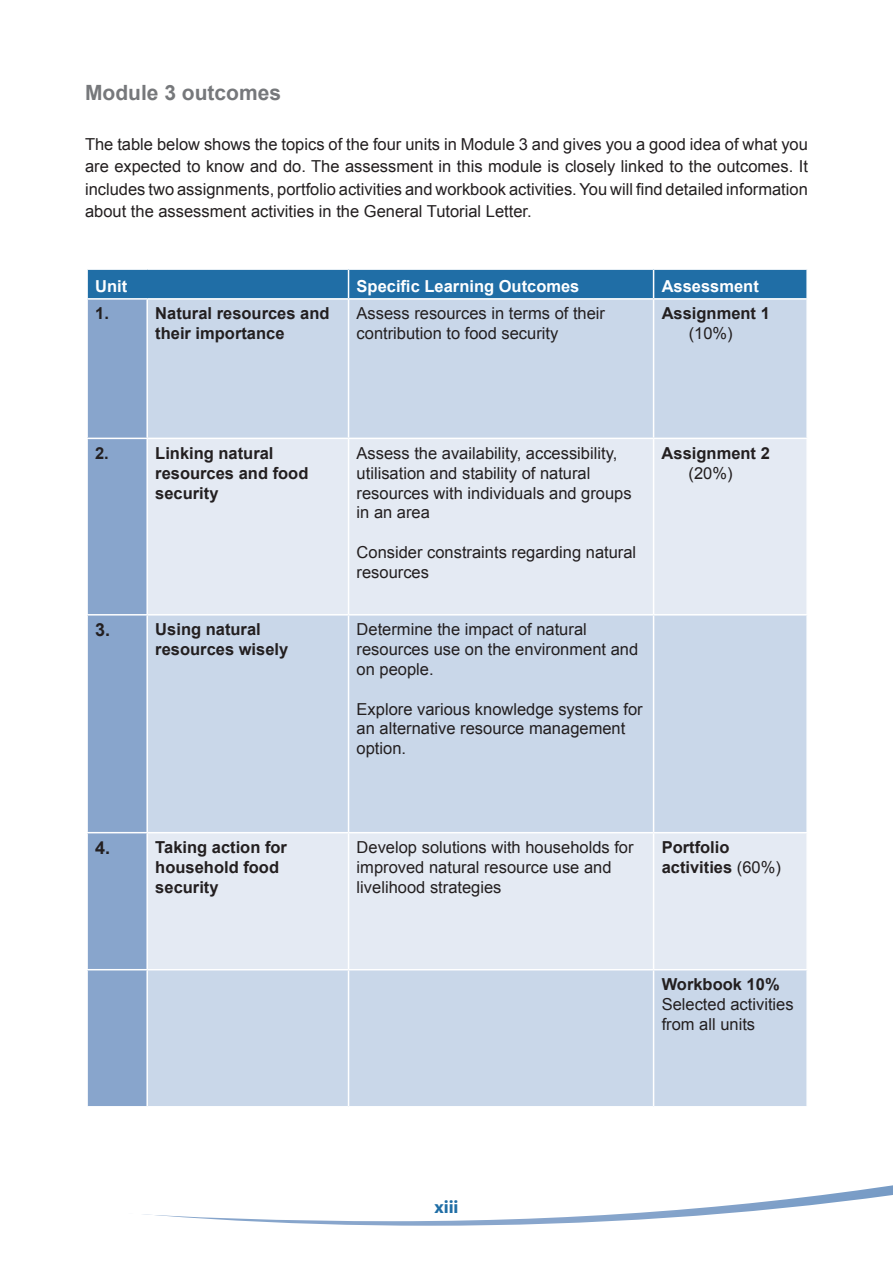
<style>
.page{position:relative;width:893px;height:1263px;background:#fff}
.page>*{position:absolute;margin:0;border:0;box-sizing:border-box;transform-origin:0 0}
.t1{font:700 21px "Arial";color:#76787b}
.t2{font:700 18px "Myriad";color:#206ea6}
.t3{font:700 18px "Arial";color:#231f20}
.t4{font:16.5px/19.8px "Arial";color:#231f20}
.t5{font:700 16.5px/19.8px "Arial";color:#231f20}
.t6{font:700 16.5px "Arial";color:#fff}
.s1{font-weight:400}
</style>
<div class="page">
<div style="left:88px;top:300px;width:58px;height:806px;background:#88a5cc"></div>
<div style="left:148px;top:300px;width:658px;height:806px;background:#c9d7e9"></div>
<svg style="left:148px;top:439px;width:658px;height:530px;background:#d9e2ee"></svg>
<div style="left:87px;top:269px;width:720px;height:29px;background:#206ea6"></div>
<hr style="left:806px;top:270px;width:2px;height:28px;background:#fff">
<hr style="left:348px;top:300px;width:1px;height:138px;background:#fff">
<hr style="left:653px;top:300px;width:1px;height:138px;background:#fff">
<hr style="left:86px;top:438px;width:61px;height:1px;background:#fff">
<hr style="left:147px;top:438px;width:202px;height:1px;background:#fff">
<hr style="left:349px;top:438px;width:305px;height:1px;background:#fff">
<hr style="left:348px;top:439px;width:1px;height:175px;background:#fff">
<hr style="left:654px;top:438px;width:154px;height:1px;background:#fff">
<hr style="left:653px;top:439px;width:1px;height:175px;background:#fff">
<hr style="left:86px;top:614px;width:61px;height:1px;background:#fff">
<hr style="left:147px;top:614px;width:202px;height:1px;background:#fff">
<hr style="left:349px;top:614px;width:305px;height:1px;background:#fff">
<hr style="left:348px;top:615px;width:1px;height:217px;background:#fff">
<hr style="left:654px;top:614px;width:154px;height:1px;background:#fff">
<hr style="left:653px;top:615px;width:1px;height:217px;background:#fff">
<hr style="left:86px;top:832px;width:61px;height:1px;background:#fff">
<hr style="left:147px;top:832px;width:202px;height:1px;background:#fff">
<hr style="left:349px;top:832px;width:305px;height:1px;background:#fff">
<hr style="left:348px;top:833px;width:1px;height:136px;background:#fff">
<hr style="left:654px;top:832px;width:154px;height:1px;background:#fff">
<hr style="left:653px;top:833px;width:1px;height:136px;background:#fff">
<hr style="left:86px;top:969px;width:61px;height:1px;background:#fff">
<hr style="left:147px;top:969px;width:202px;height:1px;background:#fff">
<hr style="left:349px;top:969px;width:305px;height:1px;background:#fff">
<hr style="left:348px;top:970px;width:1px;height:136px;background:#fff">
<hr style="left:654px;top:969px;width:154px;height:1px;background:#fff">
<hr style="left:653px;top:970px;width:1px;height:136px;background:#fff">
<p class="t1" style="left:85px;top:79px;width:198px">Module 3 outcomes</p>
<p class="t4" style="left:85px;top:133px;width:724px;line-height:22.5px;text-align:justify">The table below shows the topics of the four units in Module 3 and gives you a good idea of what you are expected to know and do. The assessment in this module is closely linked to the outcomes. It includes two assignments, portfolio activities and workbook activities. You will find detailed information about the assessment activities in the General Tutorial Letter.</p>
<p class="t6" style="left:95px;top:275px;width:34px">Unit</p>
<p class="t6" style="left:357px;top:275px;width:224px">Specific Learning Outcomes</p>
<p class="t6" style="left:662px;top:275px;width:99px">Assessment</p>
<p class="t5" style="left:95px;top:304px;width:15px">1.</p>
<p class="t5" style="left:155px;top:304px;width:176px">Natural resources and their importance</p>
<p class="t4" style="left:357px;top:304px;width:250px">Assess resources in terms of their contribution to food security</p>
<p class="t5" style="left:662px;top:304px;width:110px">Assignment 1</p>
<p class="t4" style="left:689px;top:324px;width:46px">(10%)</p>
<p class="t5" style="left:95px;top:444px;width:15px">2.</p>
<p class="t5" style="left:155px;top:444px;width:155px">Linking natural resources and food security</p>
<p class="t4" style="left:357px;top:443px;width:277px">Assess the availability, accessibility, utilisation and stability of natural resources with individuals and groups in an area</p>
<p class="t4" style="left:357px;top:542px;width:281px">Consider constraints regarding natural resources</p>
<p class="t3" style="left:95px;top:618px;width:17px">3.</p>
<p class="t5" style="left:155px;top:620px;width:134px">Using natural resources wisely</p>
<p class="t4" style="left:357px;top:620px;width:283px">Determine the impact of natural resources use on the environment and on people.</p>
<p class="t4" style="left:357px;top:699px;width:288px">Explore various knowledge systems for an alternative resource management option.</p>
<p class="t5" style="left:662px;top:444px;width:110px">Assignment 2</p>
<p class="t4" style="left:689px;top:463px;width:46px">(20%)</p>
<p class="t3" style="left:95px;top:836px;width:17px">4.</p>
<p class="t5" style="left:155px;top:838px;width:133px">Taking action for household food security</p>
<p class="t4" style="left:357px;top:838px;width:278px">Develop solutions with households for improved natural resource use and livelihood strategies</p>
<p class="t5" style="left:662px;top:838px;width:121px">Portfolio activities <span class="s1">(60%)</span></p>
<p class="t2" style="left:434px;top:1197px;width:26px">xiii</p>
<p class="t5" style="left:662px;top:975px;width:119px">Workbook 10%</p>
<p class="t4" style="left:662px;top:994px;width:134px">Selected activities from all units</p>
</div>
